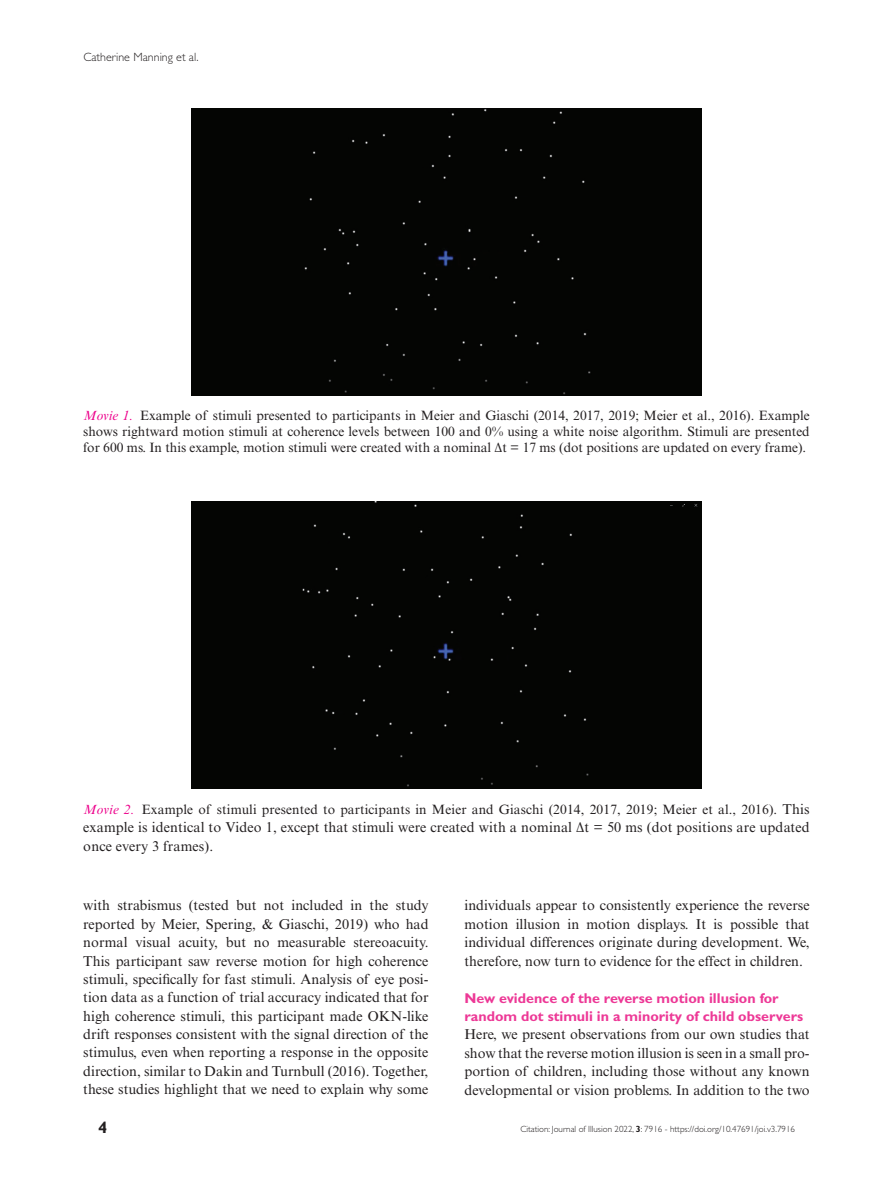
<style>
.page{position:relative;width:893px;height:1191px;background:#fff}
.page>*{position:absolute;margin:0;border:0;box-sizing:border-box;transform-origin:0 0}
.t1{font:700 16.5px "Gill Sans Std";color:#231f20}
.TXI{font:14.25px/18.3px "Times New Roman MT Std";color:#231f20;text-align:justify}
.TX{font:14.25px/18.3px "Times New Roman MT Std";color:#231f20;text-align:justify}
.FC{font:14.25px/18.3px "Times New Roman MT Std";letter-spacing:.01em;color:#231f20}
.t2{font:700 14.25px/18.3px "Gill Sans Std";color:#ed3896}
.FC-2{font:13.5px/15.8px "Times New Roman MT Std";letter-spacing:.01em;color:#231f20;text-align:justify}
.t3{font:300 12px "Gill Sans Std";color:#231f20}
.t4{font:300 9px "Gill Sans Std";color:#231f20}
.s1{font-style:italic;color:#ed028c}
.s2{font-size:14.25px}
.s3{font-weight:700}
</style>
<div class="page">
<div style="left:191px;top:108px;width:511px;height:287px;background:#040503"></div>
<div style="left:191px;top:501px;width:511px;height:287px;background:#040503"></div>
<p class="t3" style="left:83px;top:50px;width:117px">Catherine Manning et al.</p>
<p class="FC-2" style="left:83px;top:408px;width:728px"><span class="s1">Movie 1.</span> Example of stimuli presented to participants in Meier and Giaschi (2014, 2017, 2019; Meier et al., 2016). Example shows rightward motion stimuli at coherence levels between 100 and 0% using a white noise algorithm. Stimuli are presented for 600 ms. In this example, motion stimuli were created with a nominal ∆t = 17 ms (dot positions are updated on every frame).</p>
<p class="FC-2" style="left:83px;top:801px;width:728px"><span class="s1">Movie 2.</span> Example of stimuli presented to participants in Meier and Giaschi (2014, 2017, 2019; Meier et al., 2016). <span class="s2">This</span></p>
<p class="FC" style="left:83px;top:818px;width:728px">example is identical to Video 1, except that stimuli were created with a nominal ∆t = 50 ms (dot positions are updated once every 3 frames).</p>
<p class="TXI" style="left:83px;top:896px;width:347px">with strabismus (tested but not included in the study reported by Meier, Spering, &amp; Giaschi, 2019) who had normal visual acuity, but no measurable stereoacuity.<br>This participant saw reverse motion for high coherence stimuli, specifically for fast stimuli. Analysis of eye posi&shy;tion data as a function of trial accuracy indicated that for high coherence stimuli, this participant made OKN-like drift responses consistent with the signal direction of the stimulus, even when reporting a response in the opposite direction, similar to Dakin and Turnbull (2016). Together, these studies highlight that we need to explain why some</p>
<p class="TXI" style="left:464px;top:896px;width:347px">individuals appear to consistently experience the reverse motion illusion in motion displays. It is possible that individual differences originate during development. We, therefore, now turn to evidence for the effect in children.</p>
<h1 class="t2" style="left:464px;top:988px;width:340px">New evidence of the reverse motion illusion for random dot stimuli in a minority of child observers</h1>
<p class="TX" style="left:464px;top:1025px;width:347px">Here, we present observations from our own studies that show that the reverse motion illusion is seen in a small pro&shy;portion of children, including those without any known developmental or vision problems. In addition to the two</p>
<p class="t1" style="left:98px;top:1117px;width:11px">4</p>
<p class="t4" style="left:520px;top:1124px;width:276px">Citation: Journal of Illusion 2022, <span class="s3">3</span>: 7916 - https://doi.org/10.47691/joi.v3.7916</p>
</div>
